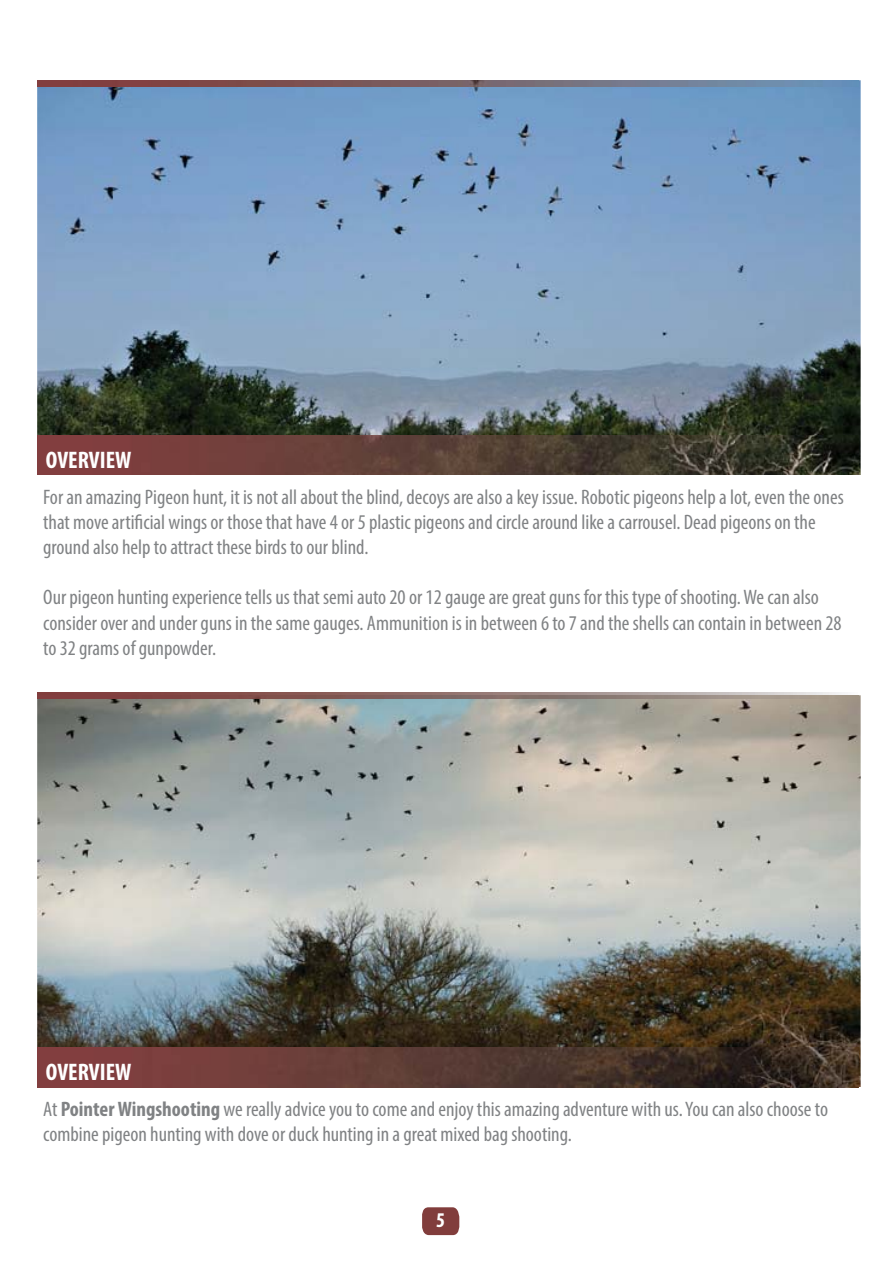
<style>
.page{position:relative;width:893px;height:1263px;background:#fff}
.page>*{position:absolute;margin:0;border:0;box-sizing:border-box;transform-origin:0 0}
.t1{font:700 condensed 24px "Myriad Pro";color:#fff}
.t2{font:condensed 21px/25.2px "Myriad Pro";color:#808284}
.t3{font:700 condensed 21px "Myriad Pro";color:#fff}
.s1{font-weight:700}
</style>
<div class="page">
<img style="left:37px;top:80px;width:824px;height:395px">
<img style="left:37px;top:435px;width:822px;height:40px">
<img style="left:37px;top:80px;width:822px;height:6px">
<img style="left:37px;top:695px;width:824px;height:392px">
<img style="left:37px;top:1047px;width:822px;height:40px">
<img style="left:37px;top:692px;width:822px;height:6px">
<svg style="left:422px;top:1207px;width:37px;height:28px"></svg>
<p class="t1" style="left:46px;top:452px;width:87px">OVERVIEW</p>
<p class="t2" style="left:43px;top:486px;width:802px">For an amazing Pigeon hunt, it is not all about the blind, decoys are also a key issue. Robotic pigeons help a lot, even the ones that move artificial wings or those that have 4 or 5 plastic pigeons and circle around like a carrousel. Dead pigeons on the ground also help to attract these birds to our blind.</p>
<p class="t2" style="left:43px;top:587px;width:800px">Our pigeon hunting experience tells us that semi auto 20 or 12 gauge are great guns for this type of shooting. We can also consider over and under guns in the same gauges. Ammunition is in between 6 to 7 and the shells can contain in between 28 to 32 grams of gunpowder.</p>
<p class="t1" style="left:46px;top:1064px;width:87px">OVERVIEW</p>
<p class="t2" style="left:43px;top:1098px;width:786px">At <span class="s1">Pointer Wingshooting</span> we really advice you to come and enjoy this amazing adventure with us. You can also choose to combine pigeon hunting with dove or duck hunting in a great mixed bag shooting.</p>
<p class="t3" style="left:436px;top:1213px;width:10px">5</p>
</div>
